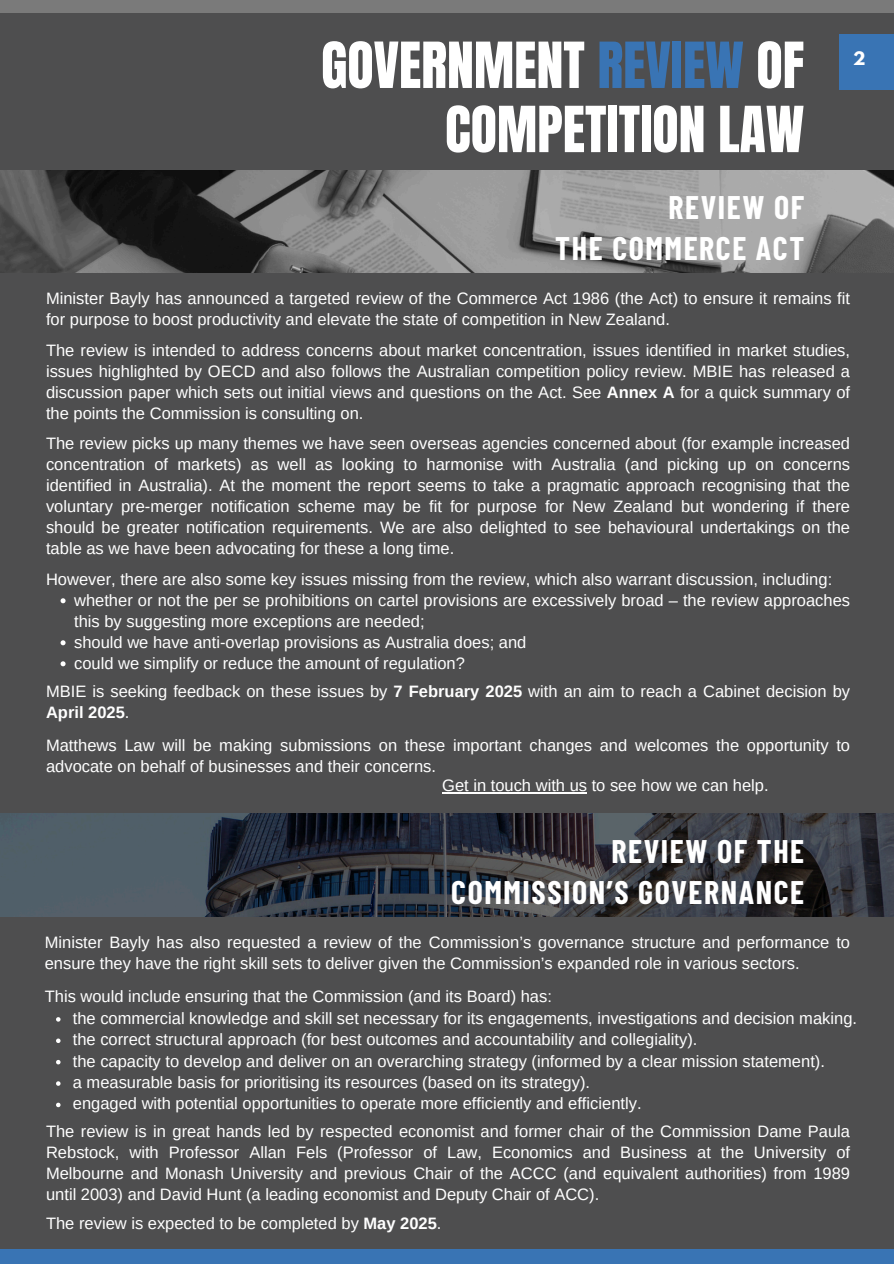
<style>
.page{position:relative;width:894px;height:1264px;background:#fff}
.page>*{position:absolute;margin:0;border:0;box-sizing:border-box;transform-origin:0 0}
.t1{font:54px/64.2px "Anton";color:#fff;text-align:right}
.t2{font:700 31.95px/40.5px "Barlow Condensed";letter-spacing:.05em;color:#fff;text-align:right}
.t3{font:16.5px/21px "Arimo";color:#fff}
.t4{font:700 16.5px "League Spartan";color:#fff}
.s1{color:#3974b4}
.s2{font-weight:700}
</style>
<div class="page">
<div style="left:0;top:0;width:893px;height:1263px;background:#4e4e4f"></div>
<div style="left:0;top:0;width:893px;height:12px;background:#7a7a7a"></div>
<div style="left:0;top:1249px;width:893px;height:14px;background:#3974b4"></div>
<div style="left:839px;top:34px;width:54px;height:55px;background:#3974b4"></div>
<img style="left:0;top:170px;width:893px;height:102px">
<img style="left:0;top:814px;width:893px;height:102px">
<svg style="left:61px;top:598px;width:5px;height:5px"></svg>
<svg style="left:61px;top:640px;width:5px;height:5px"></svg>
<svg style="left:61px;top:661px;width:5px;height:5px"></svg>
<svg style="left:56px;top:1017px;width:4px;height:4px"></svg>
<svg style="left:56px;top:1038px;width:4px;height:5px"></svg>
<svg style="left:56px;top:1060px;width:4px;height:4px"></svg>
<svg style="left:56px;top:1081px;width:4px;height:4px"></svg>
<svg style="left:56px;top:1102px;width:4px;height:5px"></svg>
<hr style="left:442px;top:792px;width:145px;height:1px;background:#fff">
<p class="t1" style="left:321px;top:34px;width:484px">GOVERNMENT <span class="s1">REVIEW</span> OF<br>COMPETITION LAW</p>
<h1 class="t4" style="left:852px;top:51px;width:14px">2</h1>
<p class="t2" style="left:555px;top:186px;width:250px">REVIEW OF<br>THE COMMERCE ACT</p>
<h2 class="t3" style="left:46px;top:288px;width:805px">Minister Bayly has announced a targeted review of the Commerce Act 1986 (the Act) to ensure it remains fit for purpose to boost productivity and elevate the state of competition in New Zealand.</h2>
<p class="t3" style="left:46px;top:339px;width:805px;text-align:justify">The review is intended to address concerns about market concentration, issues identified in market studies, issues highlighted by OECD and also follows the Australian competition policy review. MBIE has released a discussion paper which sets out initial views and questions on the Act. See <span class="s2">Annex A</span> for a quick summary of the points the Commission is consulting on.</p>
<p class="t3" style="left:46px;top:433px;width:805px;text-align:justify">The review picks up many themes we have seen overseas agencies concerned about (for example increased concentration of markets) as well as looking to harmonise with Australia (and picking up on concerns identified in Australia). At the moment the report seems to take a pragmatic approach recognising that the voluntary pre-merger notification scheme may be fit for purpose for New Zealand but wondering if there should be greater notification requirements. We are also delighted to see behavioural undertakings on the table as we have been advocating for these a long time.</p>
<p class="t3" style="left:46px;top:568px;width:787px">However, there are also some key issues missing from the review, which also warrant discussion, including:</p>
<p class="t3" style="left:74px;top:589px;width:777px">whether or not the per se prohibitions on cartel provisions are excessively broad – the review approaches this by suggesting more exceptions are needed;</p>
<p class="t3" style="left:74px;top:631px;width:453px">should we have anti-overlap provisions as Australia does; and</p>
<p class="t3" style="left:74px;top:652px;width:392px">could we simplify or reduce the amount of regulation?</p>
<p class="t3" style="left:46px;top:681px;width:805px">MBIE is seeking feedback on these issues by <span class="s2">7 February 2025</span> with an aim to reach a Cabinet decision by<br><span class="s2">April 2025</span>.</p>
<p class="t3" style="left:46px;top:734px;width:805px">Matthews Law will be making submissions on these important changes and welcomes the opportunity to advocate on behalf of businesses and their concerns.</p>
<p class="t3" style="left:442px;top:775px;width:328px">Get in touch with us to see how we can help.</p>
<p class="t2" style="left:451px;top:830px;width:354px">REVIEW OF THE<br>COMMISSION’S GOVERNANCE</p>
<p class="t3" style="left:45px;top:932px;width:806px">Minister Bayly has also requested a review of the Commission’s governance structure and performance to ensure they have the right skill sets to deliver given the Commission’s expanded role in various sectors.</p>
<p class="t3" style="left:45px;top:985px;width:508px">This would include ensuring that the Commission (and its Board) has:</p>
<p class="t3" style="left:73px;top:1007px;width:785px">the commercial knowledge and skill set necessary for its engagements, investigations and decision making.</p>
<p class="t3" style="left:73px;top:1029px;width:626px">the correct structural approach (for best outcomes and accountability and collegiality).</p>
<p class="t3" style="left:73px;top:1050px;width:753px">the capacity to develop and deliver on an overarching strategy (informed by a clear mission statement).</p>
<h2 class="t3" style="left:73px;top:1071px;width:518px">a measurable basis for prioritising its resources (based on its strategy).</h2>
<p class="t3" style="left:73px;top:1093px;width:570px">engaged with potential opportunities to operate more efficiently and efficiently.</p>
<p class="t3" style="left:46px;top:1121px;width:805px;text-align:justify">The review is in great hands led by respected economist and former chair of the Commission Dame Paula Rebstock, with Professor Allan Fels (Professor of Law, Economics and Business at the University of Melbourne and Monash University and previous Chair of the ACCC (and equivalent authorities) from 1989 until 2003) and David Hunt (a leading economist and Deputy Chair of ACC).</p>
<p class="t3" style="left:46px;top:1212px;width:397px">The review is expected to be completed by <span class="s2">May 2025</span>.</p>
</div>
